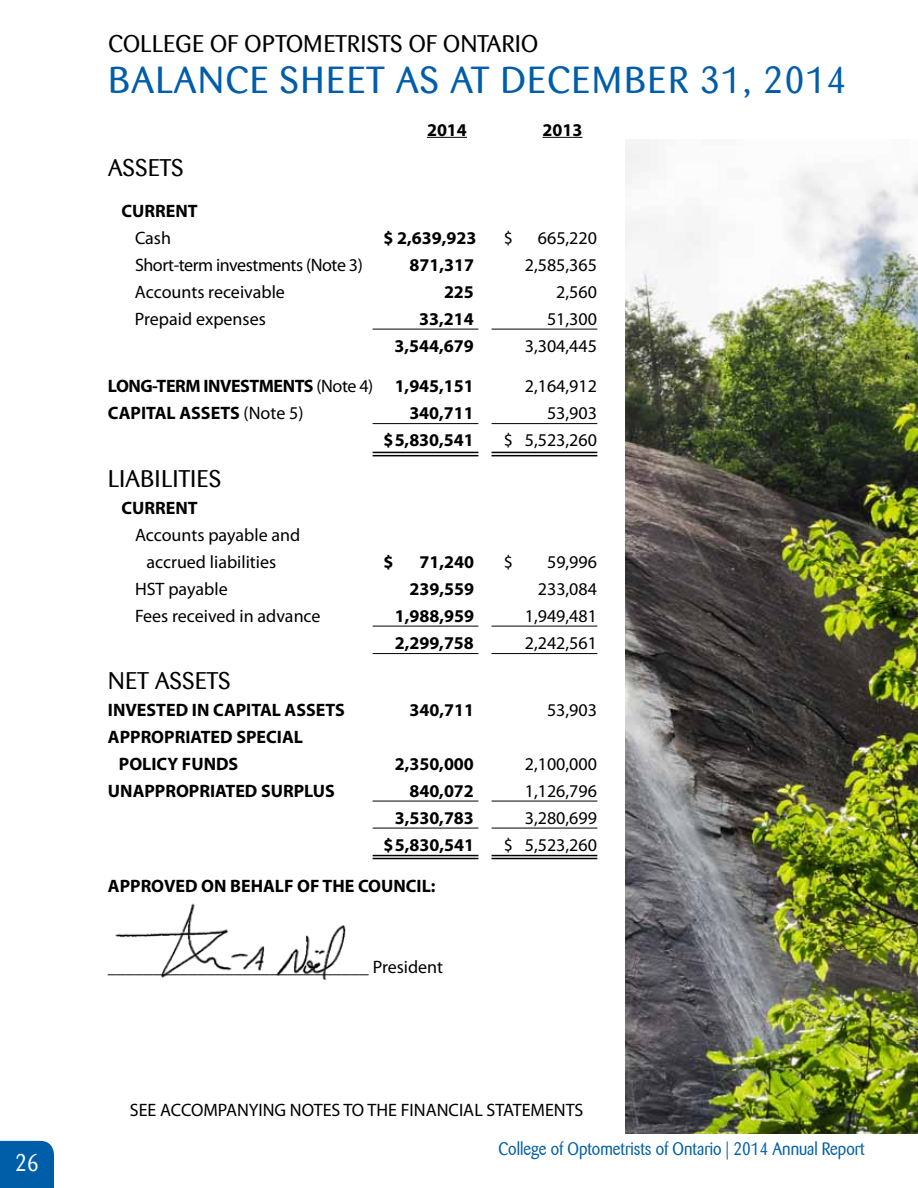
<style>
.page{position:relative;width:918px;height:1188px;background:#fff}
.page>*{position:absolute;margin:0;border:0;box-sizing:border-box;transform-origin:0 0}
.t1{font:37.5px "Barmeno";letter-spacing:.045em;color:#005daa}
.t2{font:24px "Barmeno";letter-spacing:.02em;color:#000}
.t3{font:24px "Barmeno";color:#000}
.t4{font:24px "Barmeno";color:#fff;scale:.9 1}
.t5{font:18px/27px "Myriad Pro";color:#000}
.t6{font:700 18px/27px "Myriad Pro";color:#000}
.t7{font:18px "Barmeno";color:#005ea9;scale:.9 1}
.t8{font:700 18px "Myriad Pro";letter-spacing:-.025em;color:#000}
.t9{font:18px "Myriad Pro";letter-spacing:-.025em;color:#000}
.s1{font-weight:400}
</style>
<div class="page">
<div style="left:0;top:1141px;width:54px;height:47px;background:#005ea9"></div>
<img style="left:115px;top:903px;width:231px;height:77px">
<hr style="left:427px;top:137px;width:40px;height:1px;background:#000">
<hr style="left:543px;top:137px;width:39px;height:1px;background:#000">
<hr style="left:373px;top:858px;width:105px;height:1px;background:#000">
<hr style="left:373px;top:855px;width:105px;height:1px;background:#000">
<hr style="left:373px;top:828px;width:105px;height:1px;background:#000">
<hr style="left:373px;top:801px;width:105px;height:1px;background:#000">
<hr style="left:373px;top:653px;width:105px;height:1px;background:#000">
<hr style="left:373px;top:626px;width:105px;height:1px;background:#000">
<hr style="left:373px;top:423px;width:105px;height:1px;background:#000">
<hr style="left:373px;top:329px;width:105px;height:1px;background:#000">
<hr style="left:373px;top:455px;width:105px;height:1px;background:#000">
<hr style="left:373px;top:452px;width:105px;height:1px;background:#000">
<hr style="left:492px;top:858px;width:105px;height:1px;background:#000">
<hr style="left:492px;top:855px;width:105px;height:1px;background:#000">
<hr style="left:492px;top:828px;width:105px;height:1px;background:#000">
<hr style="left:492px;top:801px;width:105px;height:1px;background:#000">
<hr style="left:492px;top:653px;width:105px;height:1px;background:#000">
<hr style="left:492px;top:626px;width:105px;height:1px;background:#000">
<hr style="left:492px;top:423px;width:105px;height:1px;background:#000">
<hr style="left:492px;top:329px;width:105px;height:1px;background:#000">
<hr style="left:492px;top:455px;width:105px;height:1px;background:#000">
<hr style="left:492px;top:452px;width:105px;height:1px;background:#000">
<img style="left:626px;top:139px;width:292px;height:995px">
<h2 class="t4" style="left:15px;top:1149px;width:28px">26</h2>
<h2 class="t2" style="left:109px;top:30px;width:431px">COLLEGE OF OPTOMETRISTS OF ONTARIO</h2>
<h1 class="t1" style="left:109px;top:58px;width:740px">BALANCE SHEET AS AT DECEMBER 31, 2014</h1>
<p class="t6" style="left:427px;top:115px;width:41px">2014</p>
<p class="t6" style="left:543px;top:115px;width:41px">2013</p>
<h2 class="t2" style="left:108px;top:154px;width:77px">ASSETS</h2>
<p class="t6" style="left:122px;top:196px;width:78px">CURRENT</p>
<p class="t5" style="left:135px;top:224px;width:38px">Cash</p>
<p class="t6" style="left:384px;top:223px;width:94px">$ 2,639,923</p>
<p class="t5" style="left:504px;top:224px;width:11px">$</p>
<p class="t5" style="left:538px;top:224px;width:61px">665,220</p>
<p class="t9" style="left:135px;top:253px;width:229px">Short-term investments (Note 3)</p>
<p class="t6" style="left:409px;top:250px;width:66px">871,317</p>
<p class="t5" style="left:525px;top:251px;width:74px">2,585,365</p>
<p class="t5" style="left:135px;top:278px;width:152px">Accounts receivable</p>
<p class="t6" style="left:444px;top:277px;width:31px">225</p>
<p class="t5" style="left:556px;top:278px;width:42px">2,560</p>
<p class="t5" style="left:135px;top:305px;width:132px">Prepaid expenses</p>
<p class="t6" style="left:419px;top:304px;width:56px">33,214</p>
<p class="t5" style="left:547px;top:305px;width:51px">51,300</p>
<p class="t6" style="left:395px;top:331px;width:81px">3,544,679</p>
<p class="t5" style="left:525px;top:332px;width:74px">3,304,445</p>
<p class="t8" style="left:108px;top:374px;width:368px">LONG-TERM INVESTMENTS <span class="s1">(Note 4)</span> 1,945,151</p>
<p class="t5" style="left:525px;top:372px;width:74px">2,164,912</p>
<p class="t6" style="left:108px;top:399px;width:197px">CAPITAL ASSETS <span class="s1">(Note 5)</span></p>
<p class="t6" style="left:409px;top:399px;width:66px">340,711</p>
<p class="t5" style="left:547px;top:399px;width:51px">53,903</p>
<p class="t6" style="left:383px;top:426px;width:92px">$5,830,541</p>
<p class="t5" style="left:504px;top:426px;width:95px">$ 5,523,260</p>
<h2 class="t2" style="left:108px;top:464px;width:115px">LIABILITIES</h2>
<p class="t6" style="left:122px;top:493px;width:78px">CURRENT</p>
<p class="t5" style="left:146px;top:521px;width:155px;text-indent:-11px">Accounts payable and accrued liabilities</p>
<p class="t6" style="left:384px;top:547px;width:11px">$</p>
<p class="t6" style="left:419px;top:547px;width:56px">71,240</p>
<p class="t5" style="left:504px;top:548px;width:11px">$</p>
<p class="t5" style="left:547px;top:548px;width:51px">59,996</p>
<p class="t5" style="left:135px;top:575px;width:94px">HST payable</p>
<p class="t6" style="left:409px;top:574px;width:66px">239,559</p>
<p class="t5" style="left:538px;top:575px;width:61px">233,084</p>
<p class="t5" style="left:135px;top:602px;width:187px">Fees received in advance</p>
<p class="t6" style="left:395px;top:601px;width:81px">1,988,959</p>
<p class="t5" style="left:525px;top:602px;width:74px">1,949,481</p>
<p class="t6" style="left:395px;top:628px;width:81px">2,299,758</p>
<p class="t5" style="left:525px;top:629px;width:74px">2,242,561</p>
<h2 class="t3" style="left:108px;top:667px;width:124px">NET ASSETS</h2>
<p class="t6" style="left:108px;top:696px;width:239px">INVESTED IN CAPITAL ASSETS</p>
<p class="t6" style="left:409px;top:696px;width:66px">340,711</p>
<p class="t5" style="left:547px;top:696px;width:51px">53,903</p>
<p class="t6" style="left:119px;top:723px;width:186px;text-indent:-11px">APPROPRIATED SPECIAL<br>POLICY FUNDS</p>
<p class="t6" style="left:395px;top:750px;width:81px">2,350,000</p>
<p class="t5" style="left:525px;top:750px;width:74px">2,100,000</p>
<p class="t6" style="left:108px;top:777px;width:228px">UNAPPROPRIATED SURPLUS</p>
<p class="t6" style="left:409px;top:777px;width:66px">840,072</p>
<p class="t5" style="left:525px;top:777px;width:74px">1,126,796</p>
<p class="t6" style="left:395px;top:804px;width:81px">3,530,783</p>
<p class="t5" style="left:525px;top:804px;width:74px">3,280,699</p>
<p class="t6" style="left:383px;top:831px;width:92px">$5,830,541</p>
<p class="t5" style="left:504px;top:831px;width:95px">$ 5,523,260</p>
<p class="t6" style="left:108px;top:871px;width:329px">APPROVED ON BEHALF OF THE COUNCIL:</p>
<p class="t5" style="left:108px;top:953px;width:337px">_____________________________ President</p>
<p class="t5" style="left:130px;top:1096px;width:455px">SEE ACCOMPANYING NOTES TO THE FINANCIAL STATEMENTS</p>
<p class="t7" style="left:498px;top:1138px;width:408px">College of Optometrists of Ontario | 2014 Annual Report</p>
</div>
